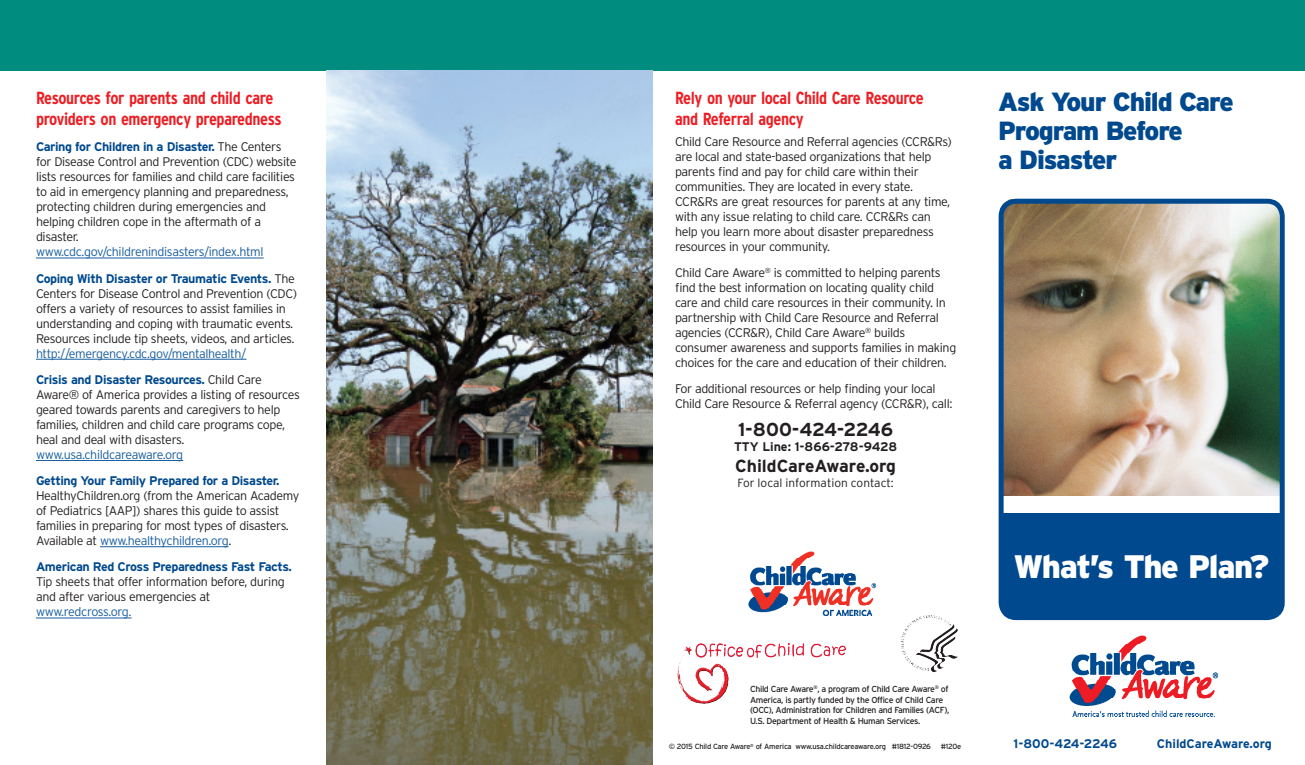
<style>
.page{position:relative;width:1305px;height:765px;background:#fff}
.page>*{position:absolute;margin:0;border:0;box-sizing:border-box;transform-origin:0 0}
.Paragraph_Style_1{font:900 32.5px "Interstate";letter-spacing:-.04em;color:#fff}
.Cover_Header_2_WTP{font:900 26.25px "Interstate";letter-spacing:-.045em;color:#01498e}
.t1{font:700 18.75px "Interstate";letter-spacing:-.015em;color:#231f20}
.head{font:700 condensed 17.5px/21px "Interstate";letter-spacing:-.025em;color:#ee1d23}
.t2{font:700 17.5px "Interstate";color:#231f20}
.copy{font:300 12.5px/15px "Interstate";letter-spacing:-.03em;color:#231f20}
.t3{font:700 12.5px "Interstate";color:#01498e}
.t4{font:700 12.5px "Interstate";color:#231f20}
.t5{font:300 11.88px "Interstate";color:#231f20}
.t6{font:8.75px/10.5px "Interstate";letter-spacing:-.04em;color:#231f20}
.t7{font:7.5px "Interstate";letter-spacing:-.03em;color:#231f20}
.s1{font-weight:700;color:#01498e}
.s2{color:#175d9e}
</style>
<div class="page">
<div style="left:0;top:0;width:1305px;height:70px;background:#008c7f"></div>
<hr style="left:36px;top:258px;width:228px;height:1px;background:#175d9e">
<hr style="left:36px;top:359px;width:211px;height:1px;background:#175d9e">
<hr style="left:36px;top:460px;width:147px;height:1px;background:#175d9e">
<hr style="left:100px;top:547px;width:129px;height:1px;background:#175d9e">
<hr style="left:36px;top:618px;width:96px;height:1px;background:#175d9e">
<div style="left:1000px;top:513px;width:279px;height:101px;background:#01498e"></div>
<img style="left:677px;top:643px;width:169px;height:61px">
<img style="left:901px;top:615px;width:57px;height:57px">
<img style="left:748px;top:551px;width:127px;height:65px">
<img style="left:326px;top:70px;width:326px;height:695px">
<img style="left:1069px;top:635px;width:148px;height:82px">
<img style="left:1000px;top:199px;width:279px;height:297px">
<div style="left:999px;top:199px;width:286px;height:421px;border:5px solid #01498e;border-radius:15px"></div>
<p class="head" style="left:36px;top:87px;width:247px">Resources for parents and child care providers on emergency preparedness</p>
<p class="copy" style="left:36px;top:139px;width:262px"><span class="s1">Caring for Children in a Disaster.</span> The Centers for Disease Control and Prevention (CDC) website lists resources for families and child care facilities to aid in emergency planning and preparedness, protecting children during emergencies and helping children cope in the aftermath of a disaster. <span class="s2">www.cdc.gov/childrenindisasters/index.html</span></p>
<p class="copy" style="left:36px;top:271px;width:263px"><span class="s1">Coping With Disaster or Traumatic Events.</span> The Centers for Disease Control and Prevention (CDC) offers a variety of resources to assist families in understanding and coping with traumatic events.<br>Resources include tip sheets, videos, and articles. <span class="s2">http://emergency.cdc.gov/mentalhealth/</span></p>
<p class="copy" style="left:36px;top:372px;width:265px"><span class="s1">Crisis and Disaster Resources.</span> Child Care Aware® of America provides a listing of resources geared towards parents and caregivers to help families, children and child care programs cope, heal and deal with disasters. <span class="s2">www.usa.childcareaware.org</span></p>
<p class="copy" style="left:36px;top:473px;width:265px"><span class="s1">Getting Your Family Prepared for a Disaster.<br></span>HealthyChildren.org (from the American Academy of Pediatrics [AAP]) shares this guide to assist families in preparing for most types of disasters.<br>Available at <span class="s2">www.healthychildren.org</span>.</p>
<p class="copy" style="left:36px;top:559px;width:258px"><span class="s1">American Red Cross Preparedness Fast Facts.<br></span>Tip sheets that offer information before, during and after various emergencies at <span class="s2">www.redcross.org.</span></p>
<p class="head" style="left:675px;top:87px;width:250px">Rely on your local Child Care Resource and Referral agency</p>
<p class="copy" style="left:675px;top:134px;width:278px">Child Care Resource and Referral agencies (CCR&amp;Rs) are local and state-based organizations that help parents find and pay for child care within their communities. They are located in every state.<br>CCR&amp;Rs are great resources for parents at any time, with any issue relating to child care. CCR&amp;Rs can help you learn more about disaster preparedness resources in your community.</p>
<p class="copy" style="left:675px;top:265px;width:283px">Child Care Aware<sup>®</sup> is committed to helping parents find the best information on locating quality child care and child care resources in their community. In partnership with Child Care Resource and Referral agencies (CCR&amp;R), Child Care Aware<sup>®</sup> builds consumer awareness and supports families in making choices for the care and education of their children.</p>
<p class="copy" style="left:675px;top:381px;width:279px">For additional resources or help finding your local<br>Child Care Resource &amp; Referral agency (CCR&amp;R), call:</p>
<p class="t1" style="left:738px;top:419px;width:157px">1-800-424-2246</p>
<p class="t4" style="left:734px;top:440px;width:165px">TTY Line: 1-866-278-9428</p>
<p class="t2" style="left:735px;top:456px;width:163px">ChildCareAware.org</p>
<p class="t5" style="left:737px;top:476px;width:158px">For local information contact:</p>
<p class="t6" style="left:750px;top:684px;width:201px">Child Care Aware<sup>®</sup>, a program of Child Care Aware<sup>®</sup> of America, is partly funded by the Office of Child Care (OCC), Administration for Children and Families (ACF), U.S. Department of Health &amp; Human Services.</p>
<p class="Cover_Header_2_WTP" style="left:998px;top:87px;width:237px">Ask Your Child Care</p>
<p class="Cover_Header_2_WTP" style="left:998px;top:116px;width:186px">Program Before</p>
<p class="Cover_Header_2_WTP" style="left:998px;top:144px;width:121px">a Disaster</p>
<p class="Paragraph_Style_1" style="left:1013px;top:548px;width:258px">What’s The Plan?</p>
<p class="t7" style="left:669px;top:743px;width:264px">© 2015 Child Care Aware<sup>®</sup> of America www.usa.childcareaware.org #1812-0926</p>
<p class="t7" style="left:941px;top:743px;width:22px">#120e</p>
<p class="t3" style="left:1014px;top:737px;width:105px">1-800-424-2246</p>
<p class="t3" style="left:1157px;top:737px;width:117px">ChildCareAware.org</p>
</div>
